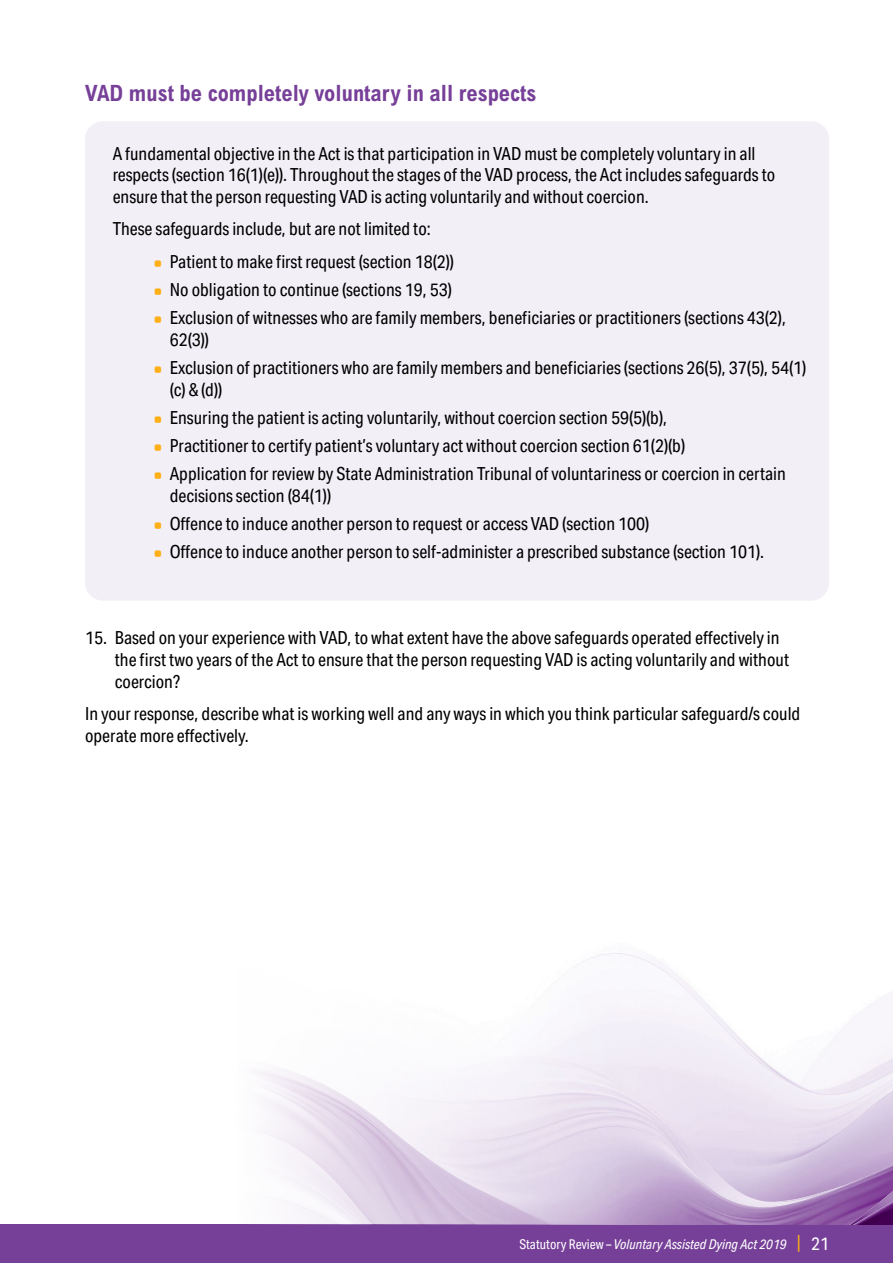
<style>
.page{position:relative;width:893px;height:1263px;background:#fff}
.page>*{position:absolute;margin:0;border:0;box-sizing:border-box;transform-origin:0 0}
.t1{font:700 condensed 22.5px "Arial MT Std";color:#763f98}
.t2{font:18px/28.2px "Aktiv Grotesk Cd";color:#000}
.t3{font:italic 13.5px "Aktiv Grotesk Cd";color:#fff}
.s1{font-style:normal}
.s2{font-family:"Arial MT Std";font-style:normal;font-size:18px;color:#fcaf17}
.s3{font-style:normal;font-size:18px}
</style>
<div class="page">
<div style="left:0;top:1225px;width:893px;height:38px;background:#763f98"></div>
<div style="left:85px;top:121px;width:744px;height:480px;background:#f3eff7;border-radius:18px"></div>
<img style="left:259px;top:953px;width:634px;height:271px">
<p class="t1" style="left:85px;top:80px;width:453px">VAD must be completely voluntary in all respects</p>
<p class="t2" style="left:113px;top:142px;width:664px;line-height:21.8px">A fundamental objective in the Act is that participation in VAD must be completely voluntary in all respects (section 16(1)(e)). Throughout the stages of the VAD process, the Act includes safeguards to ensure that the person requesting VAD is acting voluntarily and without coercion.</p>
<p class="t2" style="left:170px;top:213px;width:286px;line-height:32.4px;text-indent:-57px">These safeguards include, but are not limited to:<br>Patient to make first request (section 18(2))</p>
<p class="t2" style="left:170px;top:276px;width:618px">No obligation to continue (sections 19, 53)<br>Exclusion of witnesses who are family members, beneficiaries or practitioners (sections 43(2),</p>
<p class="t2" style="left:170px;top:325px;width:638px">62(3))<br>Exclusion of practitioners who are family members and beneficiaries (sections 26(5), 37(5), 54(1)</p>
<p class="t2" style="left:170px;top:375px;width:618px">(c) &amp; (d))<br>Ensuring the patient is acting voluntarily, without coercion section 59(5)(b),<br>Practitioner to certify patient’s voluntary act without coercion section 61(2)(b)<br>Application for review by State Administration Tribunal of voluntariness or coercion in certain</p>
<p class="t2" style="left:170px;top:482px;width:596px">decisions section (84(1))<br>Offence to induce another person to request or access VAD (section 100)<br>Offence to induce another person to self-administer a prescribed substance (section 101).</p>
<p class="t2" style="left:115px;top:627px;width:676px;line-height:21.8px;text-indent:-30px">15. Based on your experience with VAD, to what extent have the above safeguards operated effectively in the first two years of the Act to ensure that the person requesting VAD is acting voluntarily and without coercion?</p>
<p class="t2" style="left:85px;top:703px;width:717px;line-height:21.8px">In your response, describe what is working well and any ways in which you think particular safeguard/s could operate more effectively.</p>
<p class="t3" style="left:519px;top:1236px;width:311px"><span class="s1">Statutory Review –</span> Voluntary Assisted Dying Act 2019 <span class="s2">|</span> <span class="s3">21</span></p>
</div>
